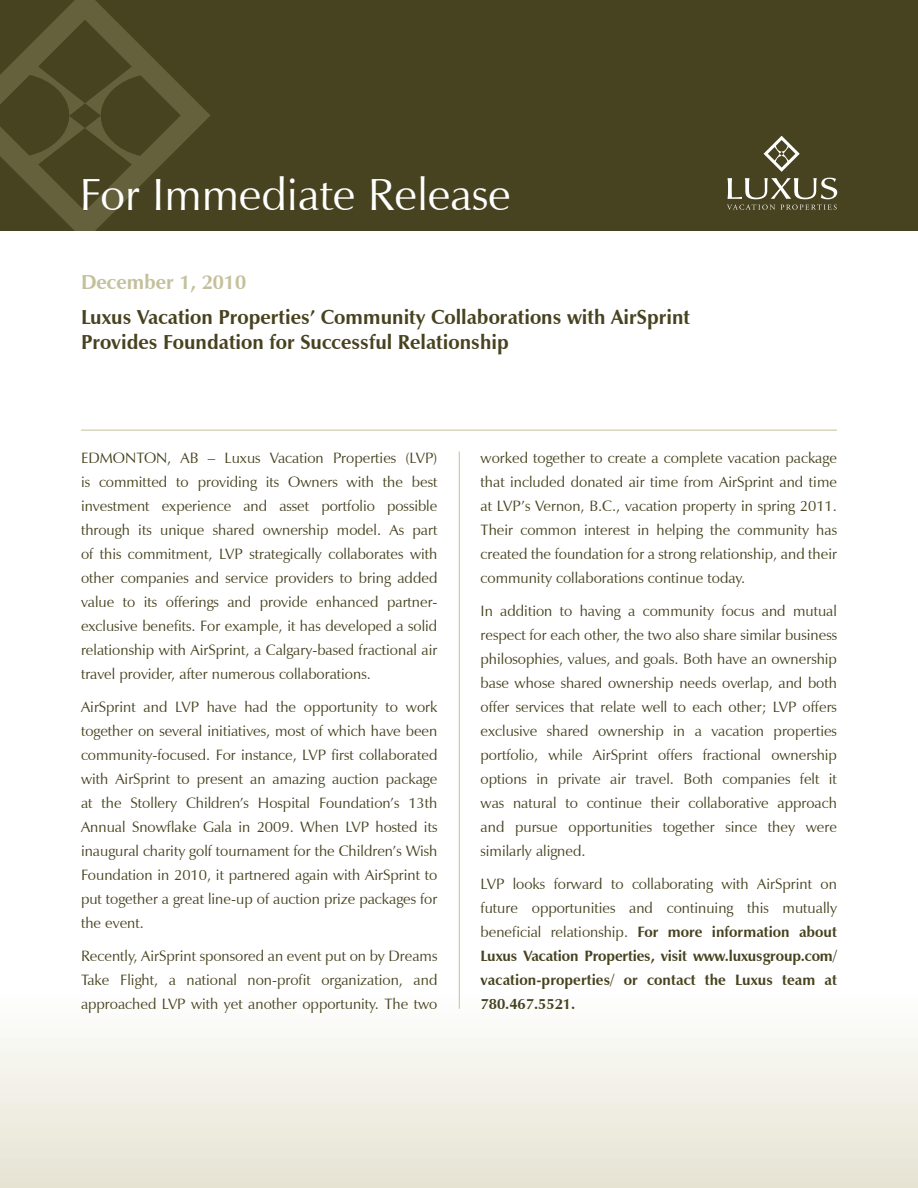
<style>
.page{position:relative;width:918px;height:1188px;background:#fff}
.page>*{position:absolute;margin:0;border:0;box-sizing:border-box;transform-origin:0 0}
.t1{font:45px "Zapf Humanist 601 BT";color:#fff}
.t2{font:700 20.25px/25.5px "Zapf Humanist 601 BT";color:#47421f}
.t3{font:700 20.25px "Zapf Humanist 601 BT";color:#c5c09c}
.t4{font:15px/24px "Zapf Humanist 601 BT";color:#47421f;text-align:justify}
.t5{font:700 15px/24px "Zapf Humanist 601 BT";letter-spacing:.005em;color:#47421f;text-align:justify}
.s1{font-weight:400}
</style>
<div class="page">
<div style="left:0;top:992px;width:918px;height:196px;background:linear-gradient(to bottom,#fefefe,#e6e3d2)"></div>
<div style="left:0;top:0;width:918px;height:231px;background:#47421f"></div>
<svg style="left:0;top:0;width:210px;height:231px"></svg>
<svg style="left:0;top:0;width:54px;height:106px"></svg>
<hr style="left:459px;top:451px;width:1px;height:558px;background:#c5c09c">
<svg style="left:727px;top:178px;width:110px;height:32px"></svg>
<svg style="left:764px;top:136px;width:36px;height:36px"></svg>
<hr style="left:81px;top:430px;width:756px;height:1px;background:#c5c09c">
<h1 class="t1" style="left:80px;top:166px;width:433px">For Immediate Release</h1>
<h2 class="t3" style="left:81px;top:270px;width:167px">December 1, 2010</h2>
<h2 class="t2" style="left:81px;top:304px;width:611px">Luxus Vacation Properties’ Community Collaborations with AirSprint<br>Provides Foundation for Successful Relationship</h2>
<p class="t4" style="left:81px;top:445px;width:358px">EDMONTON, AB – Luxus Vacation Properties (LVP) is committed to providing its Owners with the best investment experience and asset portfolio possible through its unique shared ownership model. As part of this commitment, LVP strategically collaborates with other companies and service providers to bring added value to its offerings and provide enhanced partner&shy;exclusive benefits. For example, it has developed a solid relationship with AirSprint, a Calgary-based fractional air travel provider, after numerous collaborations.</p>
<p class="t4" style="left:81px;top:694px;width:358px">AirSprint and LVP have had the opportunity to work together on several initiatives, most of which have been community-focused. For instance, LVP first collaborated with AirSprint to present an amazing auction package at the Stollery Children’s Hospital Foundation’s 13th Annual Snowflake Gala in 2009. When LVP hosted its inaugural charity golf tournament for the Children’s Wish Foundation in 2010, it partnered again with AirSprint to put together a great line-up of auction prize packages for the event.</p>
<p class="t4" style="left:81px;top:943px;width:358px">Recently, AirSprint sponsored an event put on by Dreams Take Flight, a national non-profit organization, and approached LVP with yet another opportunity. The two</p>
<p class="t4" style="left:481px;top:445px;width:358px">worked together to create a complete vacation package that included donated air time from AirSprint and time at LVP’s Vernon, B.C., vacation property in spring 2011.<br>Their common interest in helping the community has created the foundation for a strong relationship, and their community collaborations continue today.</p>
<p class="t4" style="left:481px;top:598px;width:358px">In addition to having a community focus and mutual respect for each other, the two also share similar business philosophies, values, and goals. Both have an ownership base whose shared ownership needs overlap, and both offer services that relate well to each other; LVP offers exclusive shared ownership in a vacation properties portfolio, while AirSprint offers fractional ownership options in private air travel. Both companies felt it was natural to continue their collaborative approach and pursue opportunities together since they were similarly aligned.</p>
<p class="t5" style="left:481px;top:871px;width:358px"><span class="s1">LVP looks forward to collaborating with AirSprint on future opportunities and continuing this mutually beneficial relationship.</span> For more information about Luxus Vacation Properties, visit www.luxusgroup.com/ vacation-properties/ or contact the Luxus team at 780.467.5521.</p>
</div>
